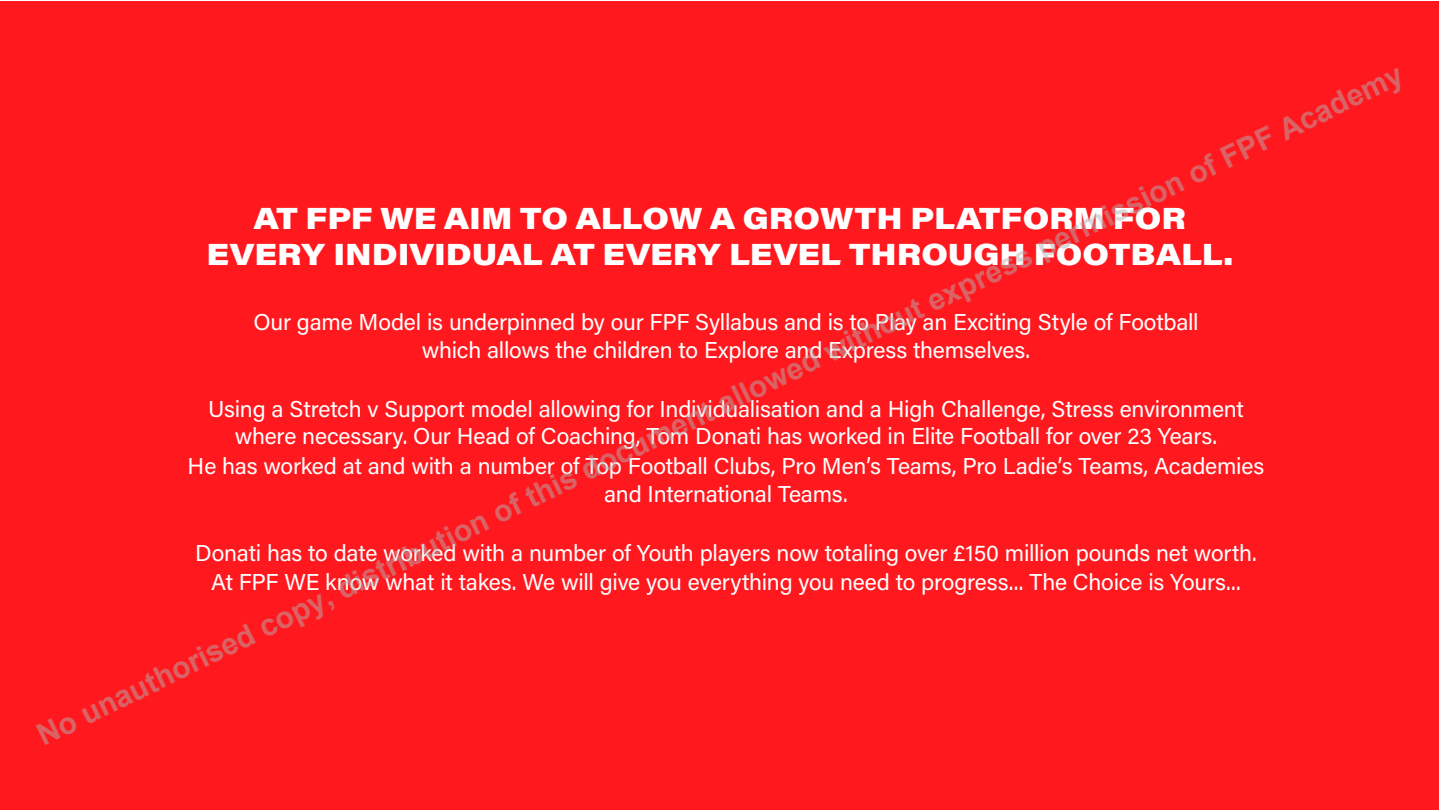
<style>
.page{position:relative;width:1440px;height:810px;background:#fff}
.page>*{position:absolute;margin:0;border:0;box-sizing:border-box;transform-origin:0 0}
.t1{font:700 30px "Arial";color:rgb(178 178 178/.49)}
.t2{font:30px/36px "Acumin Variable Concept";color:#fff;text-align:center}
.t3{font:23px/27.6px "Acumin Variable Concept";letter-spacing:-.01em;color:#fff;text-align:center}
</style>
<div class="page">
<div style="left:0;top:1px;width:1439px;height:809px;background:#ff191f"></div>
<h1 class="t1" style="left:30px;top:719px;width:1517px;rotate:-26deg">No unauthorised copy, distribution of this document allowed without express permission of FPF Academy</h1>
<p class="t2" style="left:207px;top:199px;width:1028px">AT FPF WE AIM TO ALLOW A GROWTH PLATFORM FOR<br>EVERY INDIVIDUAL AT EVERY LEVEL THROUGH FOOTBALL.</p>
<p class="t3" style="left:253px;top:307px;width:947px">Our game Model is underpinned by our FPF Syllabus and is to Play an Exciting Style of Football which allows the children to Explore and Express themselves.</p>
<p class="t3" style="left:208px;top:394px;width:1037px">Using a Stretch v Support model allowing for Individualisation and a High Challenge, Stress environment where necessary. Our Head of Coaching, Tom Donati has worked in Elite Football for over 23 Years.</p>
<p class="t3" style="left:188px;top:451px;width:1078px">He has worked at and with a number of Top Football Clubs, Pro Men’s Teams, Pro Ladie’s Teams, Academies and International Teams.</p>
<p class="t3" style="left:195px;top:538px;width:1063px">Donati has to date worked with a number of Youth players now totaling over £150 million pounds net worth.</p>
<p class="t3" style="left:211px;top:568px;width:1031px">At FPF WE know what it takes. We will give you everything you need to progress... The Choice is Yours...</p>
</div>
